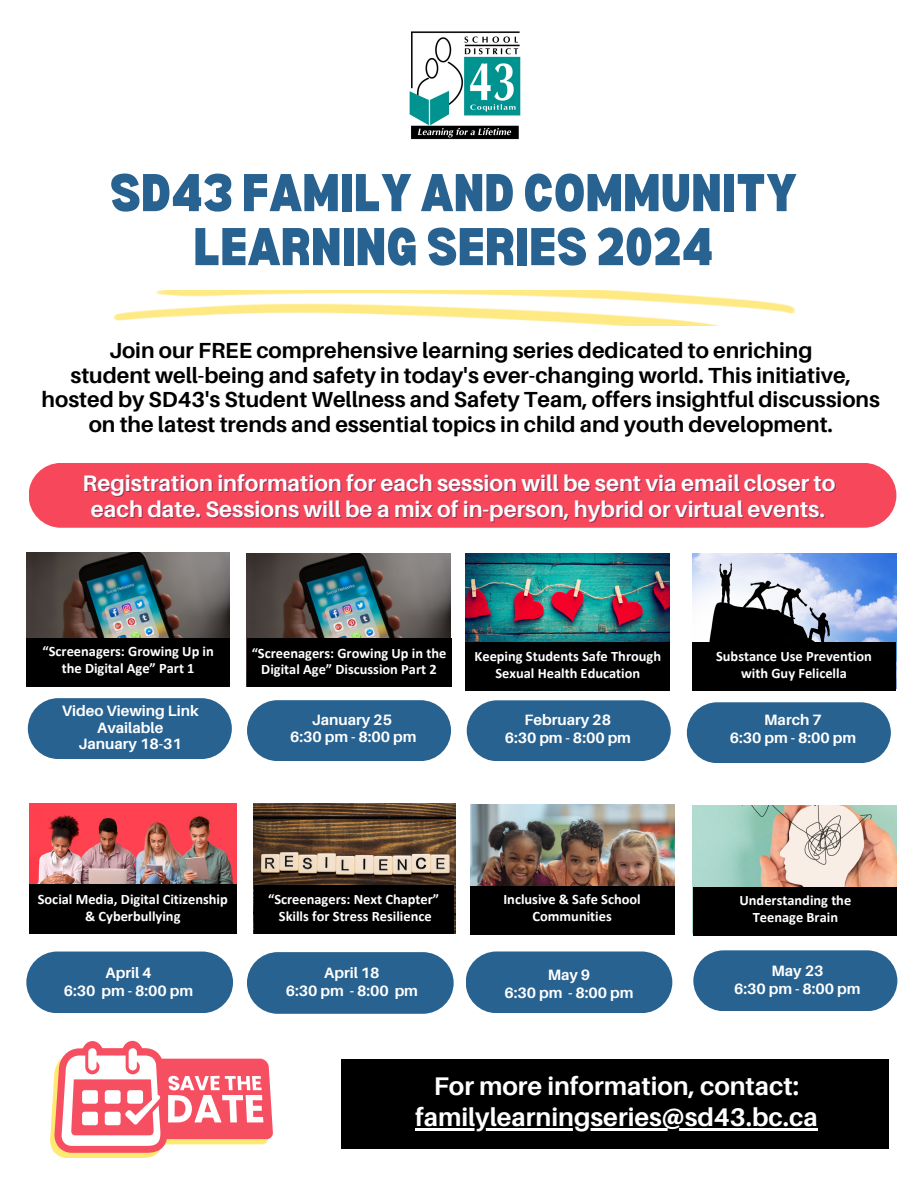
<style>
.page{position:relative;width:918px;height:1188px;background:#fff}
.page>*{position:absolute;margin:0;border:0;box-sizing:border-box;transform-origin:0 0}
.t1{font:900 semi-condensed 51.9px "Bernoru";color:#286291}
.t2{font:700 25.5px/30.3px "Aileron";color:#fff;text-align:center}
.t3{font:700 22.5px/25.8px "Aileron";color:#fff;text-align:center}
.t4{font:700 21.75px "Aileron";color:#000}
.t5{font:700 15px/16.8px "Aileron";color:#fff;text-align:center}
.t6{font:700 14.4px/16.8px "Calibri";color:#fff;text-align:center}
</style>
<div class="page">
<img style="left:26px;top:553px;width:204px;height:85px">
<div style="left:28px;top:698px;width:204px;height:61px;background:#286291;border-radius:30px"></div>
<img style="left:470px;top:804px;width:204px;height:82px">
<div style="left:247px;top:700px;width:204px;height:61px;background:#286291;border-radius:30px"></div>
<div style="left:466px;top:952px;width:206px;height:61px;background:#286291;border-radius:31px"></div>
<img style="left:409px;top:31px;width:112px;height:109px">
<img style="left:114px;top:291px;width:681px;height:35px">
<div style="left:29px;top:463px;width:867px;height:65px;background:#f6475b;border-radius:32px"></div>
<div style="left:341px;top:1059px;width:547px;height:90px;background:#000"></div>
<img style="left:247px;top:554px;width:203px;height:84px">
<svg style="left:50px;top:1041px;width:223px;height:117px"></svg>
<img style="left:29px;top:803px;width:207px;height:82px">
<div style="left:26px;top:952px;width:207px;height:61px;background:#286291;border-radius:31px"></div>
<img style="left:254px;top:804px;width:201px;height:130px">
<div style="left:247px;top:952px;width:207px;height:62px;background:#286291;border-radius:31px"></div>
<div style="left:687px;top:702px;width:204px;height:61px;background:#286291;border-radius:30px"></div>
<img style="left:692px;top:554px;width:204px;height:88px">
<img style="left:466px;top:554px;width:203px;height:88px">
<div style="left:467px;top:700px;width:204px;height:61px;background:#286291;border-radius:30px"></div>
<div style="left:693px;top:950px;width:204px;height:61px;background:#286291;border-radius:30px"></div>
<img style="left:692px;top:805px;width:205px;height:129px">
<div style="left:692px;top:642px;width:204px;height:49px;background:#000"></div>
<div style="left:693px;top:887px;width:204px;height:48px;background:#000"></div>
<hr style="left:415px;top:1128px;width:403px;height:2px;background:#fff">
<div style="left:29px;top:885px;width:207px;height:49px;background:#000"></div>
<div style="left:247px;top:638px;width:204px;height:49px;background:#000"></div>
<div style="left:26px;top:638px;width:204px;height:49px;background:#000"></div>
<div style="left:466px;top:642px;width:204px;height:48px;background:#000"></div>
<div style="left:254px;top:885px;width:200px;height:49px;background:#000"></div>
<div style="left:470px;top:886px;width:205px;height:48px;background:#000"></div>
<p class="t1" style="left:110px;top:163px;width:689px">SD43 FAMILY AND COMMUNITY</p>
<p class="t1" style="left:193px;top:217px;width:522px">LEARNING SERIES 2024</p>
<p class="t4" style="left:109px;top:337px;width:705px">Join our FREE comprehensive learning series dedicated to enriching</p>
<p class="t4" style="left:71px;top:362px;width:782px">student well-being and safety in today's ever-changing world. This initiative,</p>
<p class="t4" style="left:42px;top:386px;width:840px">hosted by SD43's Student Wellness and Safety Team, offers insightful discussions</p>
<p class="t4" style="left:89px;top:411px;width:746px">on the latest trends and essential topics in child and youth development.</p>
<p class="t3" style="left:83px;top:469px;width:754px">Registration information for each session will be sent via email closer to each date. Sessions will be a mix of in-person, hybrid or virtual events.</p>
<p class="t6" style="left:42px;top:644px;width:173px">“Screenagers: Growing Up in</p>
<p class="t6" style="left:62px;top:661px;width:134px">the Digital Age” Part 1</p>
<p class="t5" style="left:62px;top:702px;width:139px">Video Viewing Link<br>Available</p>
<p class="t5" style="left:79px;top:735px;width:105px">January 18-31</p>
<p class="t6" style="left:252px;top:646px;width:196px">“Screenagers: Growing Up in the<br>Digital Age” Discussion Part 2</p>
<p class="t5" style="left:312px;top:711px;width:82px">January 25</p>
<p class="t5" style="left:290px;top:728px;width:128px">6:30 pm - 8:00 pm</p>
<p class="t6" style="left:475px;top:649px;width:188px">Keeping Students Safe Through</p>
<p class="t6" style="left:495px;top:666px;width:146px">Sexual Health Education</p>
<p class="t5" style="left:525px;top:711px;width:88px">February 28</p>
<p class="t5" style="left:505px;top:729px;width:128px">6:30 pm - 8:00 pm</p>
<p class="t6" style="left:716px;top:649px;width:157px">Substance Use Prevention</p>
<p class="t6" style="left:741px;top:666px;width:107px">with Guy Felicella</p>
<p class="t5" style="left:764px;top:711px;width:59px">March 7</p>
<p class="t5" style="left:730px;top:729px;width:128px">6:30 pm - 8:00 pm</p>
<p class="t6" style="left:38px;top:892px;width:192px">Social Media, Digital Citizenship</p>
<p class="t6" style="left:85px;top:909px;width:97px">&amp; Cyberbullying</p>
<p class="t5" style="left:106px;top:965px;width:47px">April 4</p>
<p class="t5" style="left:64px;top:982px;width:131px">6:30 pm - 8:00 pm</p>
<p class="t6" style="left:268px;top:892px;width:173px">“Screenagers: Next Chapter”</p>
<p class="t6" style="left:279px;top:909px;width:154px">Skills for Stress Resilience</p>
<p class="t5" style="left:324px;top:964px;width:57px">April 18</p>
<p class="t5" style="left:286px;top:982px;width:134px">6:30 pm - 8:00 pm</p>
<p class="t6" style="left:503px;top:892px;width:139px">Inclusive &amp; Safe School<br>Communities</p>
<p class="t5" style="left:548px;top:966px;width:44px">May 9</p>
<p class="t5" style="left:504px;top:984px;width:131px">6:30 pm - 8:00 pm</p>
<p class="t6" style="left:739px;top:893px;width:113px">Understanding the</p>
<p class="t6" style="left:753px;top:910px;width:87px">Teenage Brain</p>
<p class="t5" style="left:771px;top:962px;width:53px">May 23</p>
<p class="t5" style="left:734px;top:980px;width:128px">6:30 pm - 8:00 pm</p>
<p class="t2" style="left:415px;top:1071px;width:404px">For more information, contact: familylearningseries@sd43.bc.ca</p>
</div>
